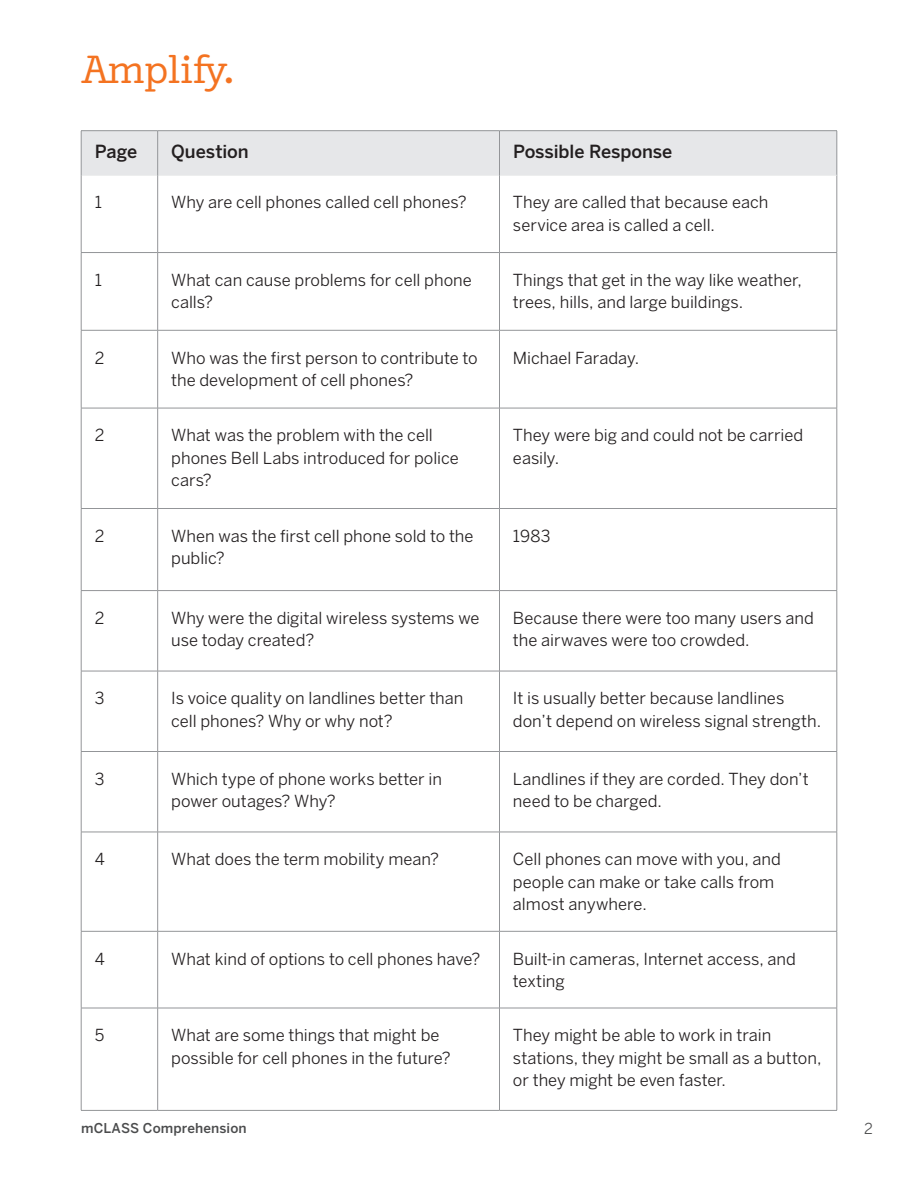
<style>
.page{position:relative;width:918px;height:1188px;background:#fff}
.page>*{position:absolute;margin:0;border:0;box-sizing:border-box;transform-origin:0 0}
.t1{font:39px "Amplify";color:#f47321}
.t2{font:500 18px "Benton Sans";letter-spacing:-.005em;color:#231f20}
.t3{font:16.5px/22.5px "Benton Sans";color:#231f20}
.t4{font:15px "Benton Sans";color:#4b4c4d}
.t5{font:500 13.5px "Benton Sans";letter-spacing:.01em;color:#4b4c4d}
</style>
<div class="page">
<div style="left:82px;top:131px;width:755px;height:44px;background:#e6e7e9"></div>
<hr style="left:500px;top:130px;width:337px;height:1px;background:#939598">
<hr style="left:837px;top:131px;width:1px;height:44px;background:#939598">
<hr style="left:837px;top:175px;width:1px;height:77px;background:#939598">
<hr style="left:81px;top:252px;width:77px;height:1px;background:#939598">
<hr style="left:158px;top:252px;width:342px;height:1px;background:#939598">
<hr style="left:500px;top:252px;width:337px;height:1px;background:#939598">
<hr style="left:837px;top:253px;width:1px;height:77px;background:#939598">
<hr style="left:81px;top:330px;width:77px;height:1px;background:#939598">
<hr style="left:158px;top:330px;width:342px;height:1px;background:#939598">
<hr style="left:500px;top:330px;width:337px;height:1px;background:#939598">
<hr style="left:837px;top:330px;width:1px;height:78px;background:#939598">
<hr style="left:81px;top:408px;width:77px;height:1px;background:#939598">
<hr style="left:158px;top:408px;width:342px;height:1px;background:#939598">
<hr style="left:500px;top:408px;width:337px;height:1px;background:#939598">
<hr style="left:837px;top:408px;width:1px;height:100px;background:#939598">
<hr style="left:81px;top:508px;width:77px;height:1px;background:#939598">
<hr style="left:158px;top:508px;width:342px;height:1px;background:#939598">
<hr style="left:500px;top:508px;width:337px;height:1px;background:#939598">
<hr style="left:837px;top:509px;width:1px;height:81px;background:#939598">
<hr style="left:81px;top:590px;width:77px;height:1px;background:#939598">
<hr style="left:158px;top:590px;width:342px;height:1px;background:#939598">
<hr style="left:500px;top:590px;width:337px;height:1px;background:#939598">
<hr style="left:837px;top:591px;width:1px;height:80px;background:#939598">
<hr style="left:81px;top:671px;width:77px;height:1px;background:#939598">
<hr style="left:158px;top:671px;width:342px;height:1px;background:#939598">
<hr style="left:500px;top:671px;width:337px;height:1px;background:#939598">
<hr style="left:837px;top:671px;width:1px;height:80px;background:#939598">
<hr style="left:81px;top:751px;width:77px;height:1px;background:#939598">
<hr style="left:158px;top:751px;width:342px;height:1px;background:#939598">
<hr style="left:500px;top:751px;width:337px;height:1px;background:#939598">
<hr style="left:837px;top:752px;width:1px;height:80px;background:#939598">
<hr style="left:81px;top:832px;width:77px;height:1px;background:#939598">
<hr style="left:158px;top:832px;width:342px;height:1px;background:#939598">
<hr style="left:500px;top:832px;width:337px;height:1px;background:#939598">
<hr style="left:837px;top:832px;width:1px;height:99px;background:#939598">
<hr style="left:81px;top:931px;width:77px;height:1px;background:#939598">
<hr style="left:158px;top:931px;width:342px;height:1px;background:#939598">
<hr style="left:500px;top:931px;width:337px;height:1px;background:#939598">
<hr style="left:837px;top:932px;width:1px;height:76px;background:#939598">
<hr style="left:81px;top:1008px;width:77px;height:1px;background:#939598">
<hr style="left:158px;top:1008px;width:342px;height:1px;background:#939598">
<hr style="left:500px;top:1008px;width:337px;height:1px;background:#939598">
<hr style="left:837px;top:1008px;width:1px;height:102px;background:#939598">
<hr style="left:81px;top:1110px;width:77px;height:1px;background:#939598">
<hr style="left:158px;top:1110px;width:342px;height:1px;background:#939598">
<hr style="left:500px;top:1110px;width:337px;height:1px;background:#939598">
<hr style="left:81px;top:175px;width:76px;height:1px;background:#e8e9ea">
<hr style="left:158px;top:175px;width:341px;height:1px;background:#e8e9ea">
<hr style="left:500px;top:175px;width:337px;height:1px;background:#e8e9ea">
<hr style="left:81px;top:130px;width:77px;height:1px;background:#939598">
<hr style="left:81px;top:131px;width:1px;height:44px;background:#939598">
<hr style="left:81px;top:175px;width:1px;height:77px;background:#939598">
<hr style="left:81px;top:253px;width:1px;height:77px;background:#939598">
<hr style="left:81px;top:330px;width:1px;height:78px;background:#939598">
<hr style="left:81px;top:408px;width:1px;height:100px;background:#939598">
<hr style="left:81px;top:509px;width:1px;height:81px;background:#939598">
<hr style="left:81px;top:591px;width:1px;height:80px;background:#939598">
<hr style="left:81px;top:671px;width:1px;height:80px;background:#939598">
<hr style="left:81px;top:752px;width:1px;height:80px;background:#939598">
<hr style="left:81px;top:832px;width:1px;height:99px;background:#939598">
<hr style="left:81px;top:932px;width:1px;height:76px;background:#939598">
<hr style="left:81px;top:1008px;width:1px;height:102px;background:#939598">
<hr style="left:158px;top:130px;width:342px;height:1px;background:#939598">
<hr style="left:157px;top:131px;width:1px;height:44px;background:#939598">
<hr style="left:499px;top:131px;width:1px;height:44px;background:#939598">
<hr style="left:157px;top:175px;width:1px;height:77px;background:#939598">
<hr style="left:499px;top:175px;width:1px;height:77px;background:#939598">
<hr style="left:157px;top:253px;width:1px;height:77px;background:#939598">
<hr style="left:499px;top:253px;width:1px;height:77px;background:#939598">
<hr style="left:157px;top:330px;width:1px;height:78px;background:#939598">
<hr style="left:499px;top:330px;width:1px;height:78px;background:#939598">
<hr style="left:157px;top:408px;width:1px;height:100px;background:#939598">
<hr style="left:499px;top:408px;width:1px;height:100px;background:#939598">
<hr style="left:157px;top:509px;width:1px;height:81px;background:#939598">
<hr style="left:499px;top:509px;width:1px;height:81px;background:#939598">
<hr style="left:157px;top:591px;width:1px;height:80px;background:#939598">
<hr style="left:499px;top:591px;width:1px;height:80px;background:#939598">
<hr style="left:157px;top:671px;width:1px;height:80px;background:#939598">
<hr style="left:499px;top:671px;width:1px;height:80px;background:#939598">
<hr style="left:157px;top:752px;width:1px;height:80px;background:#939598">
<hr style="left:499px;top:752px;width:1px;height:80px;background:#939598">
<hr style="left:157px;top:832px;width:1px;height:99px;background:#939598">
<hr style="left:499px;top:832px;width:1px;height:99px;background:#939598">
<hr style="left:157px;top:932px;width:1px;height:76px;background:#939598">
<hr style="left:499px;top:932px;width:1px;height:76px;background:#939598">
<hr style="left:157px;top:1008px;width:1px;height:102px;background:#939598">
<hr style="left:499px;top:1008px;width:1px;height:102px;background:#939598">
<h1 class="t1" style="left:81px;top:46px;width:155px">¬.</h1>
<p class="t2" style="left:95px;top:141px;width:44px">Page</p>
<p class="t2" style="left:171px;top:141px;width:79px">Question</p>
<p class="t2" style="left:513px;top:141px;width:161px">Possible Response</p>
<p class="t3" style="left:95px;top:191px;width:9px">1</p>
<p class="t3" style="left:171px;top:191px;width:297px">Why are cell phones called cell phones?</p>
<p class="t3" style="left:513px;top:191px;width:257px">They are called that because each service area is called a cell.</p>
<p class="t3" style="left:95px;top:269px;width:9px">1</p>
<p class="t3" style="left:171px;top:269px;width:302px">What can cause problems for cell phone calls?</p>
<p class="t3" style="left:513px;top:269px;width:290px">Things that get in the way like weather, trees, hills, and large buildings.</p>
<p class="t3" style="left:95px;top:346px;width:11px">2</p>
<p class="t3" style="left:171px;top:346px;width:308px">Who was the first person to contribute to the development of cell phones?</p>
<p class="t3" style="left:513px;top:346px;width:128px">Michael Faraday.</p>
<p class="t3" style="left:95px;top:424px;width:11px">2</p>
<p class="t3" style="left:171px;top:424px;width:289px">What was the problem with the cell phones Bell Labs introduced for police cars?</p>
<p class="t3" style="left:513px;top:424px;width:292px">They were big and could not be carried easily.</p>
<p class="t3" style="left:95px;top:525px;width:11px">2</p>
<p class="t3" style="left:171px;top:525px;width:304px">When was the first cell phone sold to the public?</p>
<p class="t3" style="left:513px;top:525px;width:39px">1983</p>
<p class="t3" style="left:95px;top:607px;width:11px">2</p>
<p class="t3" style="left:171px;top:607px;width:310px">Why were the digital wireless systems we use today created?</p>
<p class="t3" style="left:513px;top:607px;width:303px">Because there were too many users and the airwaves were too crowded.</p>
<p class="t3" style="left:95px;top:687px;width:11px">3</p>
<p class="t3" style="left:171px;top:687px;width:294px">Is voice quality on landlines better than cell phones? Why or why not?</p>
<p class="t3" style="left:513px;top:687px;width:310px">It is usually better because landlines don’t depend on wireless signal strength.</p>
<p class="t3" style="left:95px;top:768px;width:11px">3</p>
<p class="t3" style="left:171px;top:768px;width:272px">Which type of phone works better in power outages? Why?</p>
<p class="t3" style="left:513px;top:768px;width:297px">Landlines if they are corded. They don’t need to be charged.</p>
<p class="t3" style="left:95px;top:848px;width:11px">4</p>
<p class="t3" style="left:171px;top:848px;width:269px">What does the term mobility mean?</p>
<p class="t3" style="left:513px;top:848px;width:270px">Cell phones can move with you, and people can make or take calls from almost anywhere.</p>
<p class="t3" style="left:95px;top:947px;width:11px">4</p>
<p class="t3" style="left:171px;top:947px;width:311px">What kind of options to cell phones have?</p>
<p class="t3" style="left:513px;top:947px;width:285px">Built-in cameras, Internet access, and texting</p>
<p class="t3" style="left:95px;top:1024px;width:11px">5</p>
<p class="t3" style="left:171px;top:1024px;width:281px">What are some things that might be possible for cell phones in the future?</p>
<p class="t3" style="left:513px;top:1024px;width:310px">They might be able to work in train stations, they might be small as a button, or they might be even faster.</p>
<p class="t5" style="left:81px;top:1120px;width:167px">mCLASS Comprehension</p>
<p class="t4" style="left:864px;top:1120px;width:10px">2</p>
</div>
